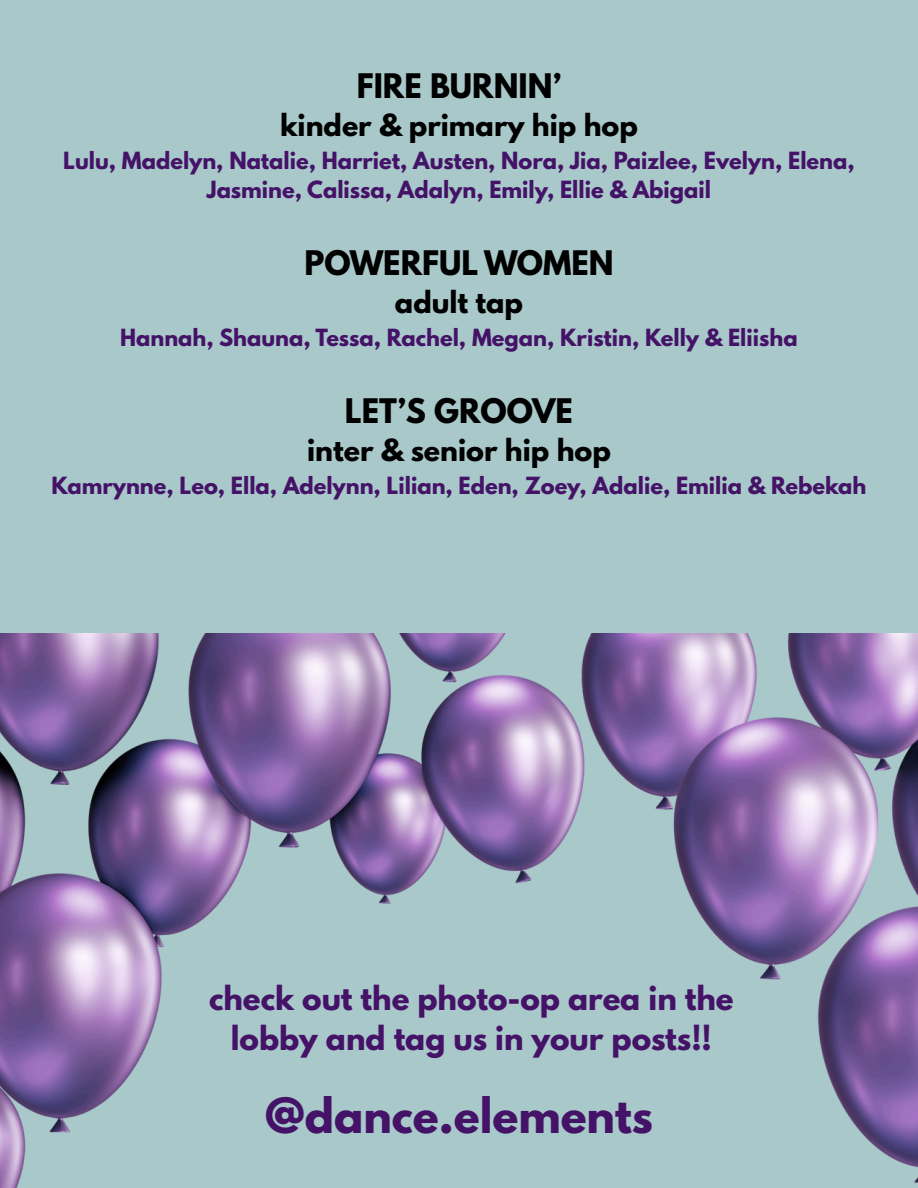
<style>
.page{position:relative;width:918px;height:1188px;background:#a9c8c9}
.page>*{position:absolute;margin:0;border:0;box-sizing:border-box;transform-origin:0 0}
.t1{font:700 43.05px "League Spartan";color:#441367}
.t2{font:700 30px "League Spartan";color:#000}
.t3{font:700 29.4px/40.7px "League Spartan";color:#441367;text-align:center}
.t4{font:700 27px "League Spartan";color:#000}
.t5{font:700 21px/29.2px "League Spartan";color:#441367;text-align:center}
</style>
<div class="page">
<img style="left:0;top:634px;width:918px;height:554px">
<h2 class="t2" style="left:357px;top:71px;width:206px">FIRE BURNIN’</h2>
<p class="t4" style="left:280px;top:112px;width:359px">kinder &amp; primary hip hop</p>
<p class="t5" style="left:63px;top:148px;width:793px">Lulu, Madelyn, Natalie, Harriet, Austen, Nora, Jia, Paizlee, Evelyn, Elena,<br>Jasmine, Calissa, Adalyn, Emily, Ellie &amp; Abigail</p>
<h2 class="t2" style="left:304px;top:248px;width:311px">POWERFUL WOMEN</h2>
<p class="t4" style="left:395px;top:289px;width:130px">adult tap</p>
<p class="t5" style="left:120px;top:325px;width:679px">Hannah, Shauna, Tessa, Rachel, Megan, Kristin, Kelly &amp; Eliisha</p>
<h2 class="t2" style="left:345px;top:396px;width:230px">LET’S GROOVE</h2>
<p class="t4" style="left:307px;top:437px;width:305px">inter &amp; senior hip hop</p>
<p class="t5" style="left:51px;top:473px;width:817px">Kamrynne, Leo, Ella, Adelynn, Lilian, Eden, Zoey, Adalie, Emilia &amp; Rebekah</p>
<h3 class="t3" style="left:209px;top:981px;width:526px">check out the photo-op area in the lobby and tag us in your posts!!</h3>
<h1 class="t1" style="left:265px;top:1094px;width:389px">@dance.elements</h1>
</div>
